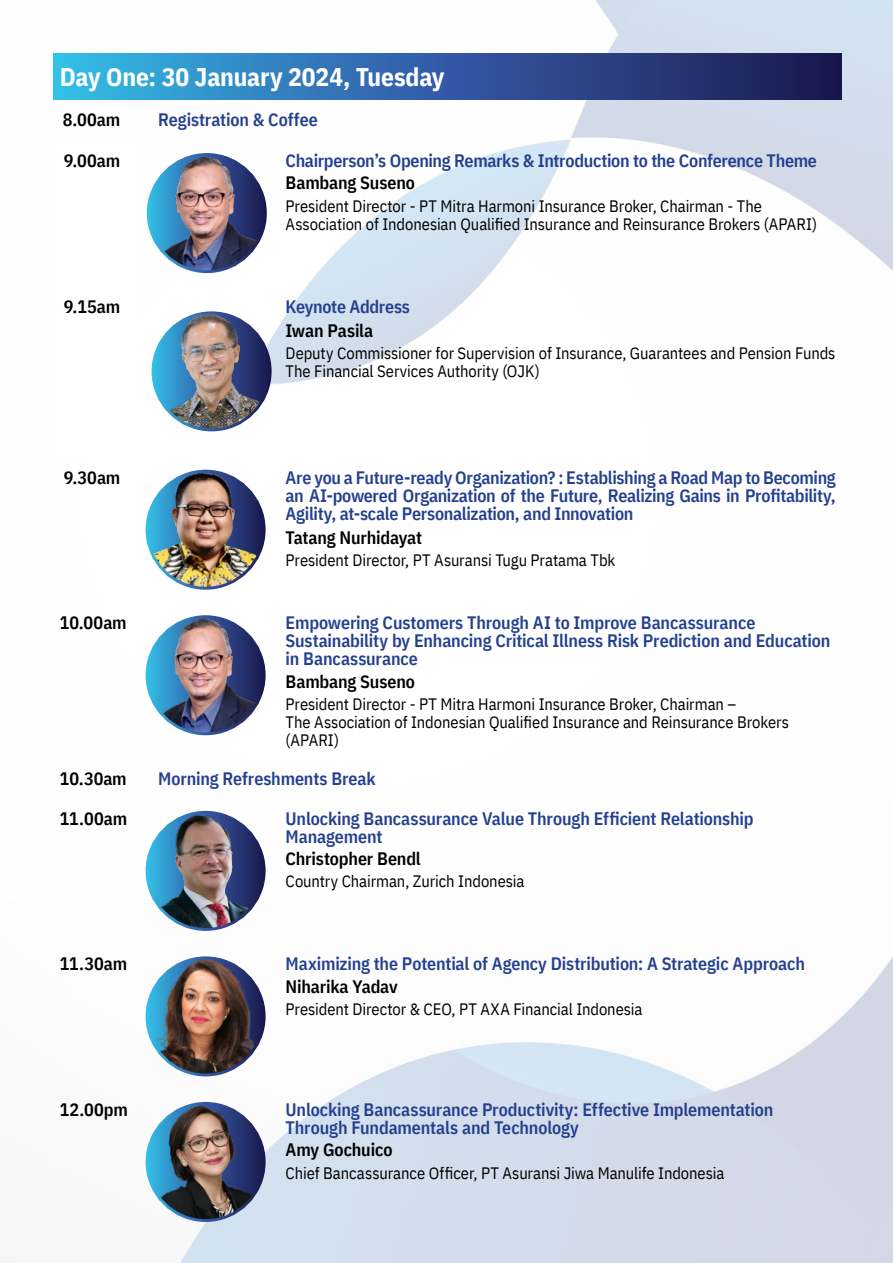
<style>
.page{position:relative;width:893px;height:1263px;background:#fff}
.page>*{position:absolute;margin:0;border:0;box-sizing:border-box;transform-origin:0 0}
.t1{font:700 25.5px "IBM Plex Sans Cond";letter-spacing:-.005em;color:#fff}
.t2{font:600 18px/18px "IBM Plex Sans Cond";letter-spacing:-.01em;color:#25408f}
.t3{font:600 18px "IBM Plex Sans Cond";letter-spacing:-.01em;color:#000}
.t4{font:16.5px/18px "IBM Plex Sans Cond";letter-spacing:-.005em;color:#000}
</style>
<div class="page">
<img style="left:53px;top:0;width:840px;height:1263px">
<div style="left:54px;top:54px;width:788px;height:45px;background:linear-gradient(to right,#39b5ec,#210f52)"></div>
<svg style="left:54px;top:140px;width:86px;height:317px"></svg>
<img style="left:148px;top:154px;width:117px;height:118px;border-radius:59px">
<div style="left:147px;top:153px;width:120px;height:120px;border:3px solid #fff;border-radius:50%"></div>
<img style="left:153px;top:313px;width:117px;height:117px;border-radius:59px">
<div style="left:152px;top:311px;width:120px;height:120px;border:3px solid #fff;border-radius:50%"></div>
<img style="left:147px;top:471px;width:117px;height:117px;border-radius:59px">
<div style="left:146px;top:470px;width:120px;height:120px;border:3px solid #fff;border-radius:50%"></div>
<img style="left:147px;top:617px;width:117px;height:117px;border-radius:59px">
<div style="left:146px;top:615px;width:120px;height:120px;border:3px solid #fff;border-radius:50%"></div>
<img style="left:148px;top:814px;width:116px;height:115px">
<div style="left:146px;top:811px;width:120px;height:120px;border:3px solid #fff;border-radius:50%"></div>
<img style="left:147px;top:958px;width:117px;height:117px;border-radius:59px">
<div style="left:146px;top:956px;width:120px;height:120px;border:3px solid #fff;border-radius:50%"></div>
<img style="left:149px;top:1103px;width:115px;height:117px">
<div style="left:146px;top:1102px;width:120px;height:120px;border:3px solid #fff;border-radius:50%"></div>
<h1 class="t1" style="left:60px;top:57px;width:386px">Day One: 30 January 2024, Tuesday</h1>
<p class="t3" style="left:63px;top:105px;width:59px">8.00am</p>
<p class="t2" style="left:158px;top:109px;width:161px">Registration &amp; Coffee</p>
<p class="t3" style="left:64px;top:147px;width:58px">9.00am</p>
<p class="t2" style="left:286px;top:150px;width:533px">Chairperson’s Opening Remarks &amp; Introduction to the Conference Theme</p>
<p class="t3" style="left:286px;top:169px;width:131px">Bambang Suseno</p>
<p class="t4" style="left:286px;top:195px;width:533px">President Director - PT Mitra Harmoni Insurance Broker, Chairman - The<br>Association of Indonesian Qualified Insurance and Reinsurance Brokers (APARI)</p>
<p class="t3" style="left:64px;top:292px;width:58px">9.15am</p>
<p class="t2" style="left:286px;top:296px;width:126px">Keynote Address</p>
<p class="t3" style="left:286px;top:316px;width:89px">Iwan Pasila</p>
<p class="t4" style="left:286px;top:343px;width:551px">Deputy Commissioner for Supervision of Insurance, Guarantees and Pension Funds<br>The Financial Services Authority (OJK)</p>
<p class="t3" style="left:64px;top:463px;width:58px">9.30am</p>
<p class="t2" style="left:286px;top:467px;width:552px;text-align:justify">Are you a Future-ready Organization? : Establishing a Road Map to Becoming an AI-powered Organization of the Future, Realizing Gains in Profitability, Agility, at-scale Personalization, and Innovation</p>
<p class="t3" style="left:286px;top:523px;width:138px">Tatang Nurhidayat</p>
<p class="t4" style="left:286px;top:550px;width:331px">President Director, PT Asuransi Tugu Pratama Tbk</p>
<p class="t3" style="left:60px;top:609px;width:68px">10.00am</p>
<p class="t2" style="left:286px;top:612px;width:546px">Empowering Customers Through AI to Improve Bancassurance<br>Sustainability by Enhancing Critical Illness Risk Prediction and Education in Bancassurance</p>
<p class="t3" style="left:286px;top:667px;width:131px">Bambang Suseno</p>
<p class="t4" style="left:286px;top:693px;width:505px">President Director - PT Mitra Harmoni Insurance Broker, Chairman –<br>The Association of Indonesian Qualified Insurance and Reinsurance Brokers (APARI)</p>
<p class="t3" style="left:60px;top:765px;width:68px">10.30am</p>
<p class="t2" style="left:158px;top:768px;width:219px">Morning Refreshments Break</p>
<p class="t3" style="left:60px;top:804px;width:69px">11.00am</p>
<p class="t2" style="left:286px;top:808px;width:469px">Unlocking Bancassurance Value Through Efficient Relationship<br>Management</p>
<p class="t3" style="left:286px;top:844px;width:137px">Christopher Bendl</p>
<p class="t4" style="left:286px;top:871px;width:240px">Country Chairman, Zurich Indonesia</p>
<p class="t3" style="left:60px;top:950px;width:69px">11.30am</p>
<p class="t2" style="left:286px;top:953px;width:521px">Maximizing the Potential of Agency Distribution: A Strategic Approach</p>
<p class="t3" style="left:286px;top:972px;width:114px">Niharika Yadav</p>
<p class="t4" style="left:286px;top:999px;width:358px">President Director &amp; CEO, PT AXA Financial Indonesia</p>
<p class="t3" style="left:60px;top:1095px;width:70px">12.00pm</p>
<p class="t2" style="left:286px;top:1099px;width:489px">Unlocking Bancassurance Productivity: Effective Implementation<br>Through Fundamentals and Technology</p>
<p class="t3" style="left:286px;top:1136px;width:108px">Amy Gochuico</p>
<p class="t4" style="left:286px;top:1162px;width:440px">Chief Bancassurance Officer, PT Asuransi Jiwa Manulife Indonesia</p>
</div>
